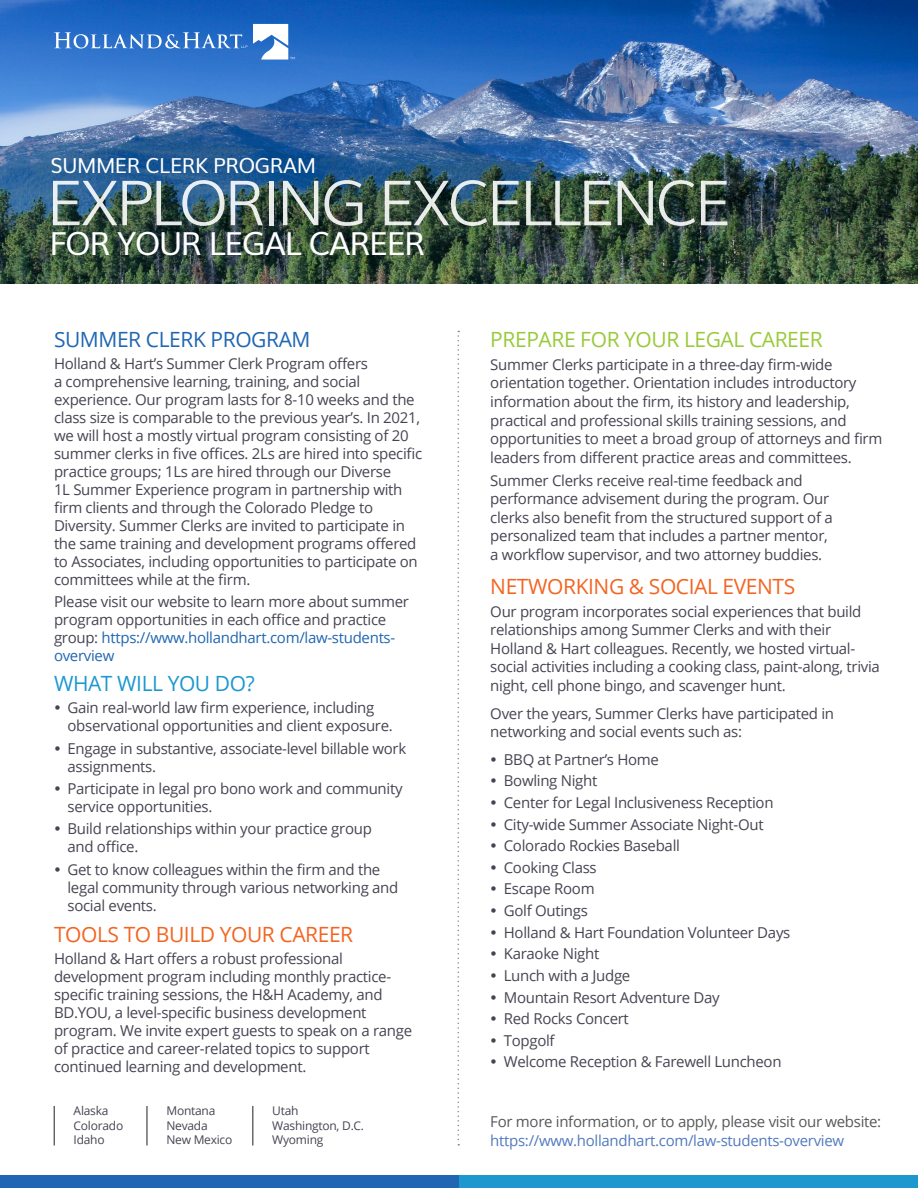
<style>
.page{position:relative;width:918px;height:1188px;background:#fff}
.page>*{position:absolute;margin:0;border:0;box-sizing:border-box;transform-origin:0 0}
.t1{font:300 62.55px "Muli";letter-spacing:-.06em;color:#fff}
.t2{font:31.65px "Muli";letter-spacing:-.04em;color:#fff}
.bullet{font:21px "Open Sans";letter-spacing:-.02em;color:#99ca3b}
.subbullet{font:21px "Open Sans";letter-spacing:-.02em;color:#f36521}
.bullet-2{font:21px "Open Sans";letter-spacing:-.02em;color:#f36521}
.t3{font:21px "Open Sans";letter-spacing:-.02em;color:#2066b2}
.t4{font:21px "Open Sans";letter-spacing:-.02em;color:#1c98ce}
.t5{font:20.7px "Muli";letter-spacing:-.02em;color:#fff}
.bullet-3{font:15px/18px "Open Sans";letter-spacing:-.02em;color:#474452}
.subbullet-2{font:15px/18.6px "Open Sans";letter-spacing:-.02em;color:#474452}
.t6{font:15px/18.6px "Open Sans";letter-spacing:-.02em;color:#57585a}
.t7{font:12px/14.4px "Open Sans";letter-spacing:-.02em;color:#474452}
.s1{color:#2066b2}
.s2{color:#527abd}
</style>
<div class="page">
<div style="left:459px;top:1176px;width:459px;height:12px;background:#1c98ce"></div>
<div style="left:0;top:1176px;width:459px;height:12px;background:#2066b2"></div>
<svg style="left:458px;top:331px;width:1px;height:815px"></svg>
<img style="left:0;top:0;width:918px;height:283px">
<svg style="left:54px;top:24px;width:241px;height:36px;background:#5089d1"></svg>
<hr style="left:54px;top:1106px;width:1px;height:40px;background:#231f20">
<hr style="left:147px;top:1106px;width:1px;height:40px;background:#231f20">
<hr style="left:253px;top:1106px;width:1px;height:40px;background:#231f20">
<p class="t5" style="left:51px;top:148px;width:267px">SUMMER CLERK PROGRAM</p>
<h1 class="t1" style="left:46px;top:153px;width:686px">EXPLORING EXCELLENCE</h1>
<p class="t2" style="left:50px;top:218px;width:377px">FOR YOUR LEGAL CAREER</p>
<p class="t3" style="left:54px;top:325px;width:258px">SUMMER CLERK PROGRAM</p>
<p class="bullet-3" style="left:54px;top:354px;width:370px">Holland &amp; Hart’s Summer Clerk Program offers<br>a comprehensive learning, training, and social experience. Our program lasts for 8-10 weeks and the class size is comparable to the previous year’s. In 2021, we will host a mostly virtual program consisting of 20 summer clerks in five offices. 2Ls are hired into specific practice groups; 1Ls are hired through our Diverse<br>1L Summer Experience program in partnership with firm clients and through the Colorado Pledge to Diversity. Summer Clerks are invited to participate in the same training and development programs offered to Associates, including opportunities to participate on committees while at the firm.</p>
<p class="bullet-3" style="left:54px;top:593px;width:356px">Please visit our website to learn more about summer program opportunities in each office and practice group: <span class="s1">https://www.hollandhart.com/law-students&shy;overview</span></p>
<p class="t4" style="left:54px;top:669px;width:202px">WHAT WILL YOU DO?</p>
<p class="bullet-3" style="left:68px;top:698px;width:327px">Gain real-world law firm experience, including observational opportunities and client exposure.</p>
<p class="bullet-3" style="left:68px;top:739px;width:340px">Engage in substantive, associate-level billable work assignments.</p>
<p class="bullet-3" style="left:68px;top:779px;width:337px">Participate in legal pro bono work and community service opportunities.</p>
<p class="bullet-3" style="left:68px;top:819px;width:306px">Build relationships within your practice group and office.</p>
<p class="bullet-3" style="left:68px;top:860px;width:332px">Get to know colleagues within the firm and the legal community through various networking and social events.</p>
<p class="bullet-2" style="left:54px;top:920px;width:301px">TOOLS TO BUILD YOUR CAREER</p>
<p class="bullet-3" style="left:54px;top:949px;width:360px">Holland &amp; Hart offers a robust professional development program including monthly practice&shy;specific training sessions, the H&amp;H Academy, and BD.YOU, a level-specific business development program. We invite expert guests to speak on a range of practice and career-related topics to support continued learning and development.</p>
<p class="t7" style="left:74px;top:1103px;width:36px">Alaska</p>
<p class="t7" style="left:74px;top:1118px;width:51px">Colorado</p>
<p class="t7" style="left:74px;top:1132px;width:33px">Idaho</p>
<p class="t7" style="left:166px;top:1103px;width:67px">Montana<br>Nevada<br>New Mexico</p>
<p class="t7" style="left:272px;top:1103px;width:93px">Utah<br>Washington, D.C.<br>Wyoming</p>
<p class="bullet" style="left:490px;top:325px;width:334px">PREPARE FOR YOUR LEGAL CAREER</p>
<p class="bullet-3" style="left:490px;top:355px;width:394px;line-height:18.6px">Summer Clerks participate in a three-day firm-wide orientation together. Orientation includes introductory information about the firm, its history and leadership, practical and professional skills training sessions, and opportunities to meet a broad group of attorneys and firm leaders from different practice areas and committees.</p>
<p class="bullet-3" style="left:490px;top:471px;width:344px;line-height:18.6px">Summer Clerks receive real-time feedback and performance advisement during the program. Our clerks also benefit from the structured support of a personalized team that includes a partner mentor, a workflow supervisor, and two attorney buddies.</p>
<p class="subbullet" style="left:490px;top:572px;width:307px">NETWORKING &amp; SOCIAL EVENTS</p>
<p class="subbullet-2" style="left:490px;top:601px;width:391px">Our program incorporates social experiences that build relationships among Summer Clerks and with their Holland &amp; Hart colleagues. Recently, we hosted virtual&shy;social activities including a cooking class, paint-along, trivia night, cell phone bingo, and scavenger hunt.</p>
<p class="subbullet-2" style="left:490px;top:703px;width:345px">Over the years, Summer Clerks have participated in networking and social events such as:</p>
<p class="bullet-3" style="left:504px;top:750px;width:157px">BBQ at Partner’s Home</p>
<p class="bullet-3" style="left:504px;top:772px;width:95px">Bowling Night</p>
<p class="bullet-3" style="left:504px;top:793px;width:271px">Center for Legal Inclusiveness Reception</p>
<p class="bullet-3" style="left:504px;top:815px;width:261px">City-wide Summer Associate Night-Out</p>
<p class="bullet-3" style="left:504px;top:836px;width:178px">Colorado Rockies Baseball</p>
<p class="bullet-3" style="left:504px;top:858px;width:94px">Cooking Class</p>
<p class="bullet-3" style="left:504px;top:880px;width:92px">Escape Room</p>
<p class="bullet-3" style="left:504px;top:901px;width:86px">Golf Outings</p>
<p class="bullet-3" style="left:504px;top:923px;width:288px">Holland &amp; Hart Foundation Volunteer Days</p>
<p class="bullet-3" style="left:504px;top:945px;width:97px">Karaoke Night</p>
<p class="bullet-3" style="left:504px;top:966px;width:128px">Lunch with a Judge</p>
<p class="bullet-3" style="left:504px;top:988px;width:217px">Mountain Resort Adventure Day</p>
<p class="bullet-3" style="left:504px;top:1009px;width:127px">Red Rocks Concert</p>
<p class="bullet-3" style="left:504px;top:1031px;width:52px">Topgolf</p>
<p class="bullet-3" style="left:504px;top:1053px;width:279px">Welcome Reception &amp; Farewell Luncheon</p>
<p class="t6" style="left:490px;top:1112px;width:392px">For more information, or to apply, please visit our website: <span class="s2">https://www.hollandhart.com/law-students-overview</span></p>
</div>
